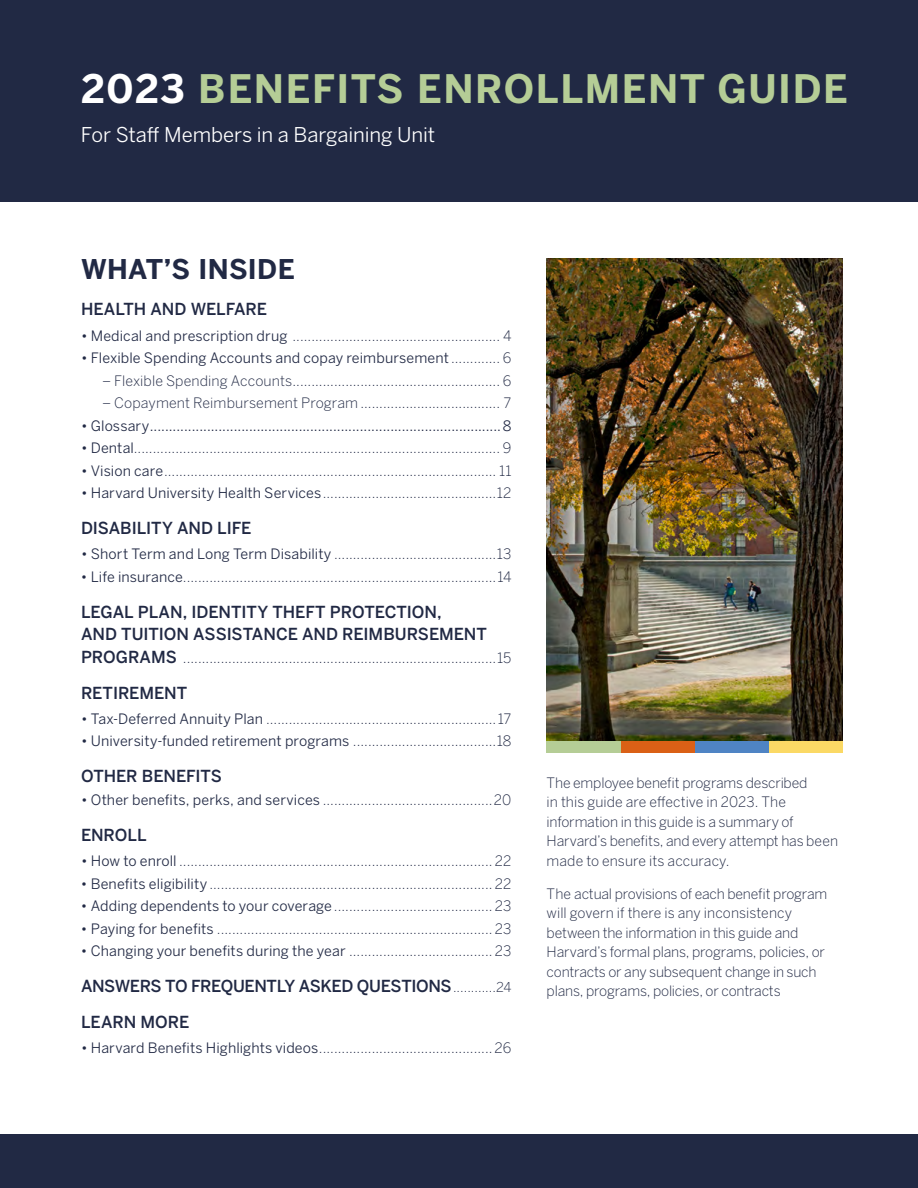
<style>
.page{position:relative;width:918px;height:1188px;background:#fff}
.page>*{position:absolute;margin:0;border:0;box-sizing:border-box;transform-origin:0 0}
.t1{font:700 39px "Benton Sans";letter-spacing:.04em;color:#b5cd96}
.t2{font:700 27px "Benton Sans";letter-spacing:.01em;color:#212944}
.t3{font:20.25px "Benton Sans";letter-spacing:-.005em;color:#fff}
.t4{font:500 16.5px/22.5px "Benton Sans";letter-spacing:-.005em;color:#212944}
.t5{font:500 16.5px "Benton Sans";letter-spacing:-.025em;color:#212944}
.t6{font:300 14.25px/19.5px "Benton Sans";letter-spacing:-.01em;color:#212944}
.t7{font:14.25px "Benton Sans";letter-spacing:.005em;color:#212944}
.s1{color:#fff}
.s2{font-weight:400}
.s3{font-weight:300}
.s4{font-weight:500;font-size:16.5px}
.s5{font-weight:300;font-size:13.5px}
</style>
<div class="page">
<div style="left:0;top:1134px;width:918px;height:54px;background:#212944"></div>
<div style="left:0;top:0;width:918px;height:202px;background:#212944"></div>
<img style="left:547px;top:258px;width:296px;height:483px">
<div style="left:547px;top:741px;width:74px;height:11px;background:#b5cd96"></div>
<div style="left:621px;top:741px;width:74px;height:11px;background:#da6016"></div>
<div style="left:695px;top:741px;width:74px;height:11px;background:#4f84c4"></div>
<div style="left:769px;top:741px;width:74px;height:11px;background:#fbd965"></div>
<p class="t1" style="left:81px;top:60px;width:768px"><span class="s1">2023</span> BENEFITS ENROLLMENT GUIDE</p>
<p class="t3" style="left:81px;top:122px;width:356px">For Staf Members in a Bargaining Unit</p>
<p class="t2" style="left:81px;top:250px;width:215px">WHAT’S INSIDE</p>
<p class="t4" style="left:81px;top:298px;width:188px">HEALTH AND WELFARE</p>
<p class="t6" style="left:81px;top:325px;width:432px"><span class="s2">• Medical and prescription drug</span> ....................................................... 4</p>
<p class="t7" style="left:81px;top:349px;width:432px">• Flexible Spending Accounts and copay reimbursement <span class="s3">............. 6</span></p>
<p class="t6" style="left:102px;top:370px;width:411px">– Flexible Spending Accounts....................................................... 6</p>
<p class="t6" style="left:102px;top:393px;width:411px">– Copayment Reimbursement Program ..................................... 7</p>
<p class="t7" style="left:81px;top:417px;width:432px">• Glossary............................................................................................8</p>
<p class="t6" style="left:81px;top:438px;width:432px"><span class="s2">• Dental</span>................................................................................................. 9</p>
<p class="t6" style="left:81px;top:460px;width:432px"><span class="s2">• Vision care</span>........................................................................................ 11</p>
<p class="t6" style="left:81px;top:483px;width:432px"><span class="s2">• Harvard University Health Services</span>..............................................12</p>
<p class="t4" style="left:81px;top:517px;width:172px">DISABILITY AND LIFE</p>
<p class="t6" style="left:81px;top:544px;width:432px"><span class="s2">• Short Term and Long Term Disability</span> ...........................................13</p>
<p class="t6" style="left:81px;top:567px;width:432px"><span class="s2">• Life insurance</span>...................................................................................14</p>
<p class="t4" style="left:81px;top:600px;width:407px">LEGAL PLAN, IDENTITY THEFT PROTECTION,<br>AND TUITION ASSISTANCE AND REIMBURSEMENT</p>
<p class="t6" style="left:81px;top:648px;width:432px"><span class="s4">PROGRAMS</span> ...................................................................................15</p>
<p class="t4" style="left:81px;top:681px;width:108px">RETIREMENT</p>
<p class="t6" style="left:81px;top:709px;width:432px"><span class="s2">• Tax-Deferred Annuity Plan</span> .............................................................17</p>
<p class="t6" style="left:81px;top:731px;width:432px"><span class="s2">• University-funded retirement programs</span> ......................................18</p>
<p class="t4" style="left:81px;top:765px;width:143px">OTHER BENEFITS</p>
<p class="t6" style="left:81px;top:790px;width:432px"><span class="s2">• Other benefts, perks, and services</span> .............................................20</p>
<p class="t4" style="left:81px;top:824px;width:67px">ENROLL</p>
<p class="t6" style="left:81px;top:851px;width:432px"><span class="s2">• How to enroll</span> ................................................................................... 22</p>
<p class="t6" style="left:81px;top:874px;width:432px"><span class="s2">• Benefts eligibility</span> ........................................................................... 22</p>
<p class="t6" style="left:81px;top:896px;width:432px"><span class="s2">• Adding dependents to your coverage</span> .......................................... 23</p>
<p class="t6" style="left:81px;top:919px;width:432px"><span class="s2">• Paying for benefts</span> ......................................................................... 23</p>
<p class="t6" style="left:81px;top:941px;width:432px"><span class="s2">• Changing your benefts during the year</span> ...................................... 23</p>
<p class="t5" style="left:81px;top:976px;width:432px">ANSWERS TO FREQUENTLY ASKED QUESTIONS<span class="s5">............24</span></p>
<p class="t4" style="left:81px;top:1011px;width:110px">LEARN MORE</p>
<p class="t6" style="left:81px;top:1038px;width:432px"><span class="s2">• Harvard Benefts Highlights videos</span>.............................................. 26</p>
<p class="t6" style="left:547px;top:773px;width:293px">The employee beneft programs described<br>in this guide are efective in 2023. The information in this guide is a summary of Harvard’s benefts, and every attempt has been made to ensure its accuracy.</p>
<p class="t6" style="left:547px;top:884px;width:282px">The actual provisions of each beneft program will govern if there is any inconsistency between the information in this guide and Harvard’s formal plans, programs, policies, or contracts or any subsequent change in such plans, programs, policies, or contracts</p>
</div>
